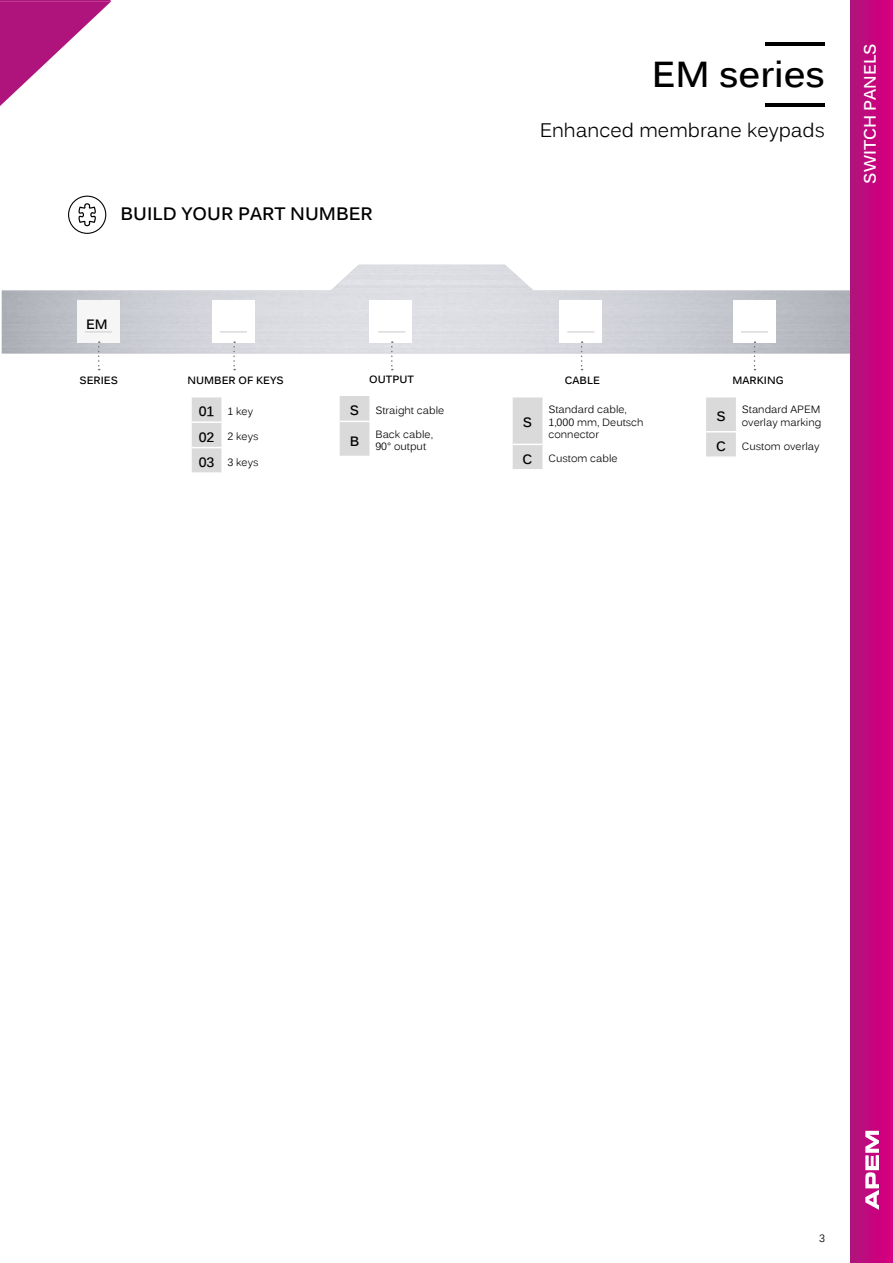
<style>
.page{position:relative;width:893px;height:1263px;background:#fff}
.page>*{position:absolute;margin:0;border:0;box-sizing:border-box;transform-origin:0 0}
.t1{font:700 36px "Kalinga";color:#000}
.t2{font:19.5px "Kalinga";color:#000}
.t3{font:700 18px "Kalinga";color:#000}
.t4{font:700 16.5px "Kalinga";color:#fff}
.t5{font:700 13.5px "Kalinga";color:#000}
.t6{font:10.5px/12.6px "Kalinga";color:#000}
.t7{font:700 10.5px "Kalinga";color:#000}
.s1{font-weight:700;font-size:13.5px}
</style>
<div class="page">
<svg style="left:68px;top:196px;width:38px;height:38px"></svg>
<hr style="left:766px;top:103px;width:59px;height:3px;background:#000">
<hr style="left:766px;top:43px;width:59px;height:3px;background:#000">
<div style="left:77px;top:301px;width:43px;height:42px;background:#f6f6f6"></div>
<svg style="left:98px;top:341px;width:2px;height:29px"></svg>
<hr style="left:85px;top:331px;width:27px;height:2px;background:#dadada">
<div style="left:192px;top:397px;width:29px;height:75px;background:#dadada"></div>
<svg style="left:233px;top:341px;width:2px;height:29px"></svg>
<hr style="left:220px;top:331px;width:27px;height:2px;background:#dadada">
<div style="left:340px;top:396px;width:29px;height:60px;background:#dadada"></div>
<svg style="left:391px;top:341px;width:2px;height:29px"></svg>
<hr style="left:378px;top:331px;width:27px;height:2px;background:#dadada">
<div style="left:513px;top:397px;width:29px;height:72px;background:#dadada"></div>
<svg style="left:581px;top:341px;width:2px;height:29px"></svg>
<hr style="left:567px;top:331px;width:27px;height:2px;background:#dadada">
<svg style="left:754px;top:341px;width:1px;height:29px"></svg>
<hr style="left:741px;top:331px;width:27px;height:2px;background:#dadada">
<div style="left:706px;top:397px;width:30px;height:59px;background:#dadada"></div>
<hr style="left:706px;top:431px;width:30px;height:1px;background:#fff">
<div style="left:850px;top:0;width:43px;height:1263px;background:linear-gradient(to right,#ae147c,#d9007e)"></div>
<svg style="left:865px;top:1131px;width:14px;height:79px"></svg>
<svg style="left:0;top:0;width:111px;height:106px"></svg>
<h3 class="t3" style="left:120px;top:202px;width:254px">BUILD YOUR PART NUMBER</h3>
<p class="t5" style="left:86px;top:315px;width:23px">EM</p>
<p class="t7" style="left:79px;top:373px;width:40px">SERIES</p>
<p class="t7" style="left:188px;top:373px;width:98px">NUMBER OF KEYS</p>
<p class="t6" style="left:199px;top:406px;width:56px"><span class="s1">01</span> 1 key</p>
<p class="t6" style="left:199px;top:431px;width:61px"><span class="s1">02</span> 2 keys</p>
<p class="t6" style="left:199px;top:457px;width:61px"><span class="s1">03</span> 3 keys</p>
<p class="t7" style="left:369px;top:373px;width:46px">OUTPUT</p>
<p class="t6" style="left:350px;top:405px;width:96px"><span class="s1">S</span> Straight cable</p>
<p class="t5" style="left:350px;top:432px;width:11px">B</p>
<p class="t6" style="left:375px;top:429px;width:59px">Back cable,<br>90° output</p>
<h1 class="t1" style="left:652px;top:51px;width:174px">EM series</h1>
<h2 class="t2" style="left:540px;top:118px;width:287px">Enhanced membrane keypads</h2>
<h3 class="t4" style="left:859px;top:184px;width:142px;rotate:-90deg">SWITCH PANELS</h3>
<p class="t7" style="left:565px;top:373px;width:36px">CABLE</p>
<p class="t7" style="left:732px;top:373px;width:53px">MARKING</p>
<p class="t5" style="left:716px;top:407px;width:11px">S</p>
<p class="t6" style="left:742px;top:404px;width:81px">Standard APEM overlay marking</p>
<p class="t6" style="left:716px;top:441px;width:105px"><span class="s1">C</span> Custom overlay</p>
<p class="t6" style="left:548px;top:404px;width:97px">Standard cable,<br>1,000 mm, Deutsch connector</p>
<p class="t6" style="left:523px;top:453px;width:97px"><span class="s1">C</span> Custom cable</p>
<p class="t5" style="left:523px;top:414px;width:11px">S</p>
<p class="t6" style="left:819px;top:1232px;width:7px">3</p>
</div>
